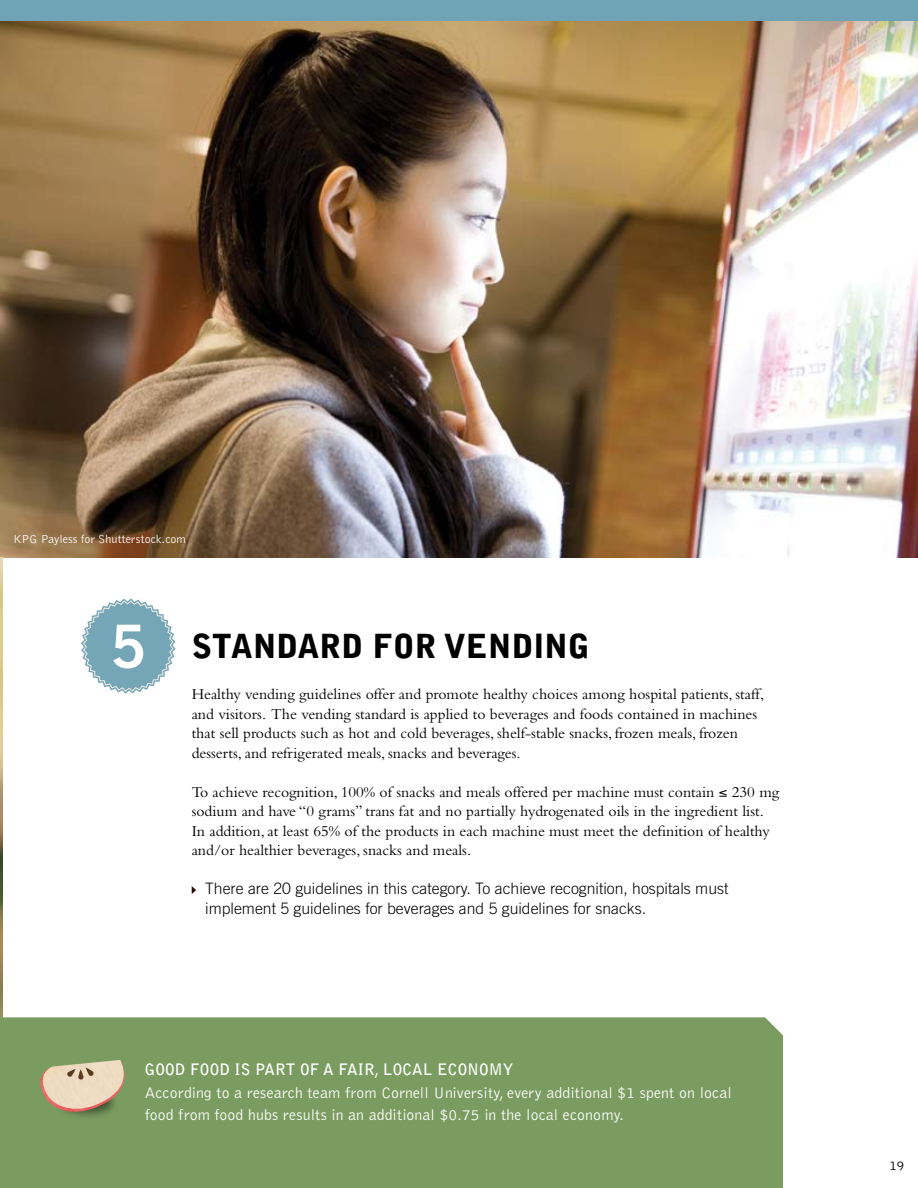
<style>
.page{position:relative;width:918px;height:1188px;background:#fff}
.page>*{position:absolute;margin:0;border:0;box-sizing:border-box;transform-origin:0 0}
.t1{font:900 33px "Bell Gothic";color:#000}
.t2{font:15.75px/19.5px "Bembo";color:#000}
.t3{font:300 15.75px/22.5px "Bell Gothic";letter-spacing:.01em;color:#fff}
.t4{font:300 15.75px/19.5px "Trade Gothic";color:#000}
.t5{font:700 15.75px "Bell Gothic Std";letter-spacing:.01em;color:#fff}
.t6{font:300 13.5px "Bell Gothic";color:#000}
.t7{font:300 12px "Bell Gothic";color:#fff}
.s1{font-family:"Trade Gothic";font-weight:700;font-size:33.75px}
</style>
<div class="page">
<svg style="left:81px;top:598px;width:95px;height:96px"></svg>
<img style="left:1px;top:21px;width:917px;height:537px">
<svg style="left:192px;top:886px;width:4px;height:8px"></svg>
<img style="left:0;top:558px;width:2px;height:459px">
<div style="left:0;top:1017px;width:783px;height:171px;background:#7a9c60"></div>
<div style="left:54px;top:1086px;width:66px;height:35px;background:#799a5f"></div>
<img style="left:39px;top:1061px;width:101px;height:54px">
<img style="left:41px;top:1060px;width:97px;height:54px">
<svg style="left:86px;top:1068px;width:8px;height:8px"></svg>
<svg style="left:78px;top:1069px;width:6px;height:11px"></svg>
<svg style="left:67px;top:1069px;width:9px;height:8px"></svg>
<div style="left:0;top:0;width:918px;height:21px;background:#70a3b5"></div>
<p class="t7" style="left:14px;top:533px;width:174px">KPG Payless for Shutterstock.com</p>
<h1 class="t1" style="left:192px;top:627px;width:43px">STANDARD</h1>
<h1 class="t1" style="left:373px;top:627px;width:94px">for VEND</h1>
<h1 class="t1" style="left:534px;top:627px;width:32px"><span class="s1">i</span>NG</h1>
<p class="t2" style="left:192px;top:684px;width:574px">Healthy vending guidelines offer and promote healthy choices among hospital patients, staff, and visitors. The vending standard is applied to beverages and foods contained in machines that sell products such as hot and cold beverages, shelf-stable snacks, frozen meals, frozen desserts, and refrigerated meals, snacks and beverages.</p>
<p class="t2" style="left:192px;top:782px;width:589px">To achieve recognition, 100% of snacks and meals offered per machine must contain ≤ 230 mg sodium and have “0 grams” trans fat and no partially hydrogenated oils in the ingredient list.<br>In addition, at least 65% of the products in each machine must meet the definition of healthy and/or healthier beverages, snacks and meals.</p>
<p class="t4" style="left:205px;top:879px;width:525px">There are 20 guidelines in this category. To achieve recognition, hospitals must implement 5 guidelines for beverages and 5 guidelines for snacks.</p>
<p class="t5" style="left:145px;top:1060px;width:370px">GOOD FOOD IS PART OF A FAIR, LOCAL ECONOMY</p>
<p class="t3" style="left:145px;top:1082px;width:589px">According to a research team from Cornell University, every additional $1 spent on local food from food hubs results in an additional $0.75 in the local economy.</p>
<p class="t6" style="left:889px;top:1158px;width:17px">19</p>
</div>
